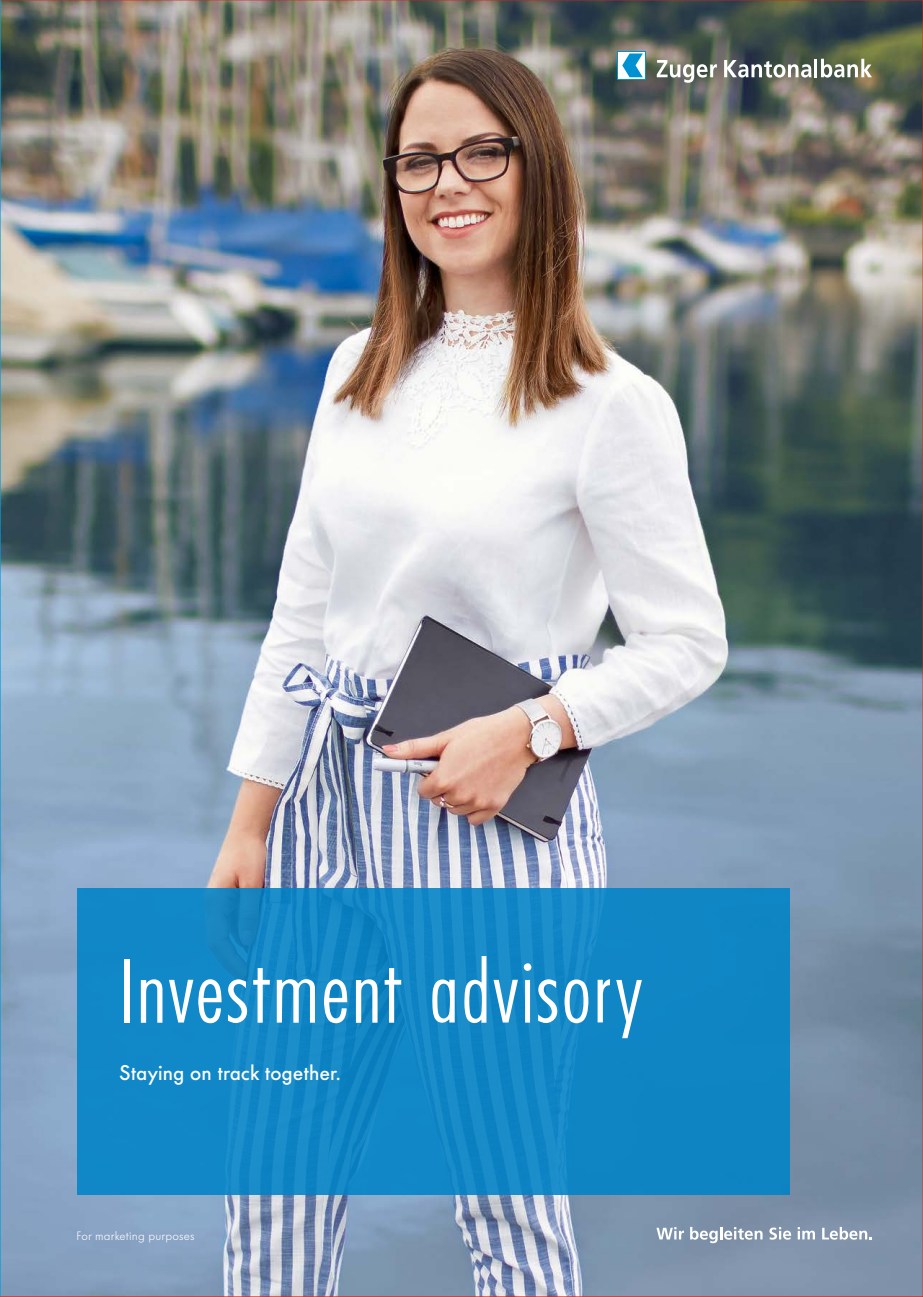
<style>
.page{position:relative;width:923px;height:1297px;background:#fff}
.page>*{position:absolute;margin:0;border:0;box-sizing:border-box;transform-origin:0 0}
.t1{font:300 90px "Futura Condensed BQ";letter-spacing:.03em;color:#fff}
.t2{font:500 21px "Futura BQ";letter-spacing:.01em;color:#fff}
.t3{font:300 12px "Futura BQ";letter-spacing:.02em;color:#fff}
</style>
<div class="page">
<img style="left:0;top:0;width:923px;height:1297px">
<h1 class="t1" style="left:120px;top:941px;width:525px">Investment advisory</h1>
<p class="t2" style="left:120px;top:1061px;width:223px">Staying on track together.</p>
<p class="t3" style="left:77px;top:1227px;width:120px">For marketing purposes</p>
</div>
